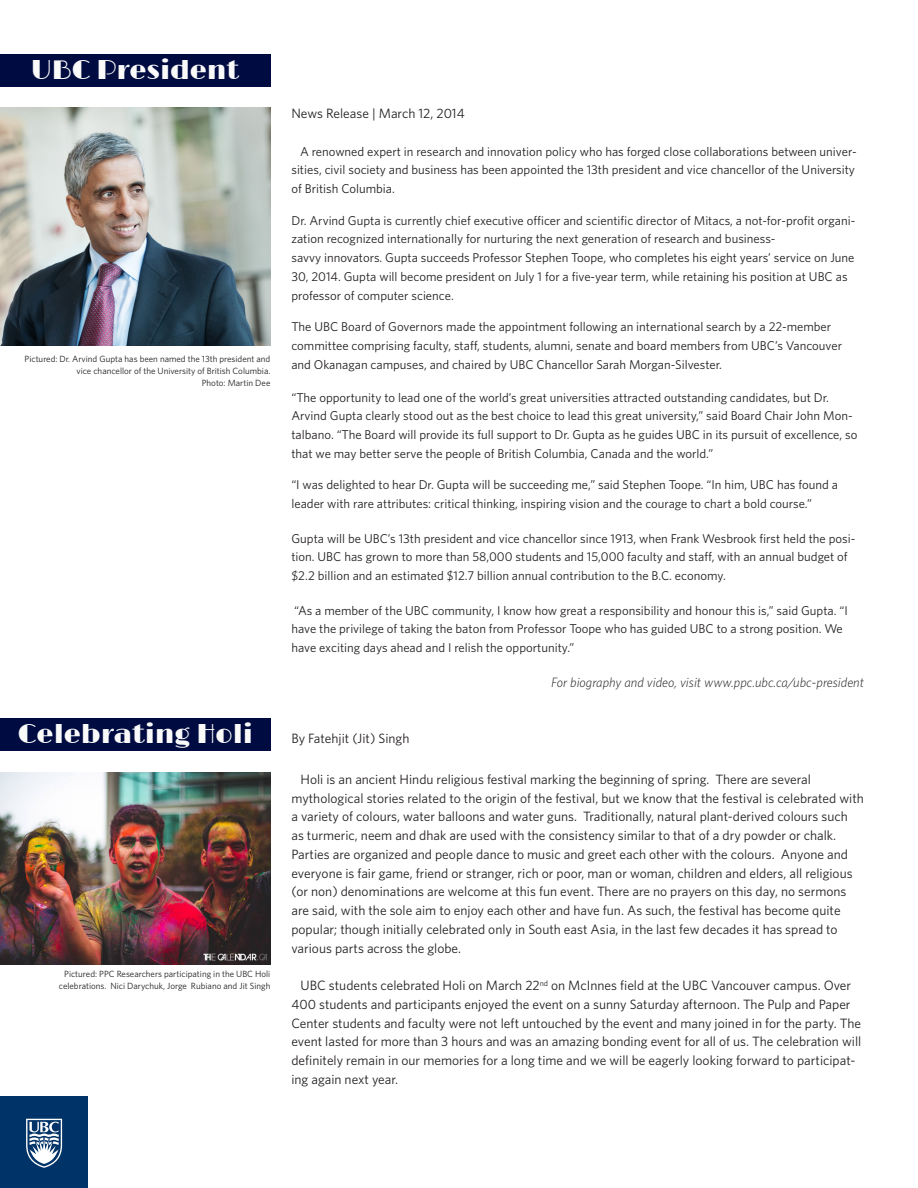
<style>
.page{position:relative;width:918px;height:1188px;background:#fff}
.page>*{position:absolute;margin:0;border:0;box-sizing:border-box;transform-origin:0 0}
.t1{font:27px "Limelight";color:#fafafa}
.t2{font:13.5px/18.8px "Whitney";color:#231f20}
.t3{font:italic 300 13.5px "Whitney";color:#231f20}
.t4{font:12.75px/18.8px "Whitney";color:#231f20}
.t5{font:9px/12px "Whitney";color:#231f20;text-align:right}
</style>
<div class="page">
<div style="left:0;top:1096px;width:87px;height:92px;background:#003367"></div>
<svg style="left:26px;top:1119px;width:36px;height:49px"></svg>
<img style="left:0;top:107px;width:270px;height:239px">
<img style="left:0;top:772px;width:270px;height:192px">
<div style="left:0;top:719px;width:270px;height:32px;background:#000c41"></div>
<div style="left:0;top:54px;width:270px;height:32px;background:#000c41"></div>
<hr style="left:917px;top:54px;width:1px;height:32px;background:#000c41">
<hr style="left:917px;top:578px;width:1px;height:32px;background:#000c41">
<hr style="left:917px;top:962px;width:1px;height:33px;background:#000c41">
<p class="t1" style="left:31px;top:54px;width:210px">UBC President</p>
<p class="t5" style="left:25px;top:352px;width:247px">Pictured: Dr. Arvind Gupta has been named the 13th president and vice chancellor of the University of British Columbia.</p>
<p class="t5" style="left:202px;top:376px;width:70px">Photo: Martin Dee</p>
<p class="t1" style="left:18px;top:719px;width:237px">Celebrating Holi</p>
<p class="t5" style="left:59px;top:967px;width:213px;text-align:center">Pictured: PPC Researchers participating in the UBC Holi celebrations. Nici Darychuk, Jorge Rubiano and Jit Singh</p>
<p class="t2" style="left:291px;top:104px;width:175px">News Release | March 12, 2014</p>
<p class="t4" style="left:291px;top:141px;width:567px;text-indent:9px">A renowned expert in research and innovation policy who has forged close collaborations between univer&shy;sities, civil society and business has been appointed the 13th president and vice chancellor of the University of British Columbia.</p>
<p class="t4" style="left:291px;top:210px;width:565px">Dr. Arvind Gupta is currently chief executive officer and scientific director of Mitacs, a not-for-profit organi&shy;zation recognized internationally for nurturing the next generation of research and business-</p>
<p class="t4" style="left:291px;top:248px;width:565px">savvy innovators. Gupta succeeds Professor Stephen Toope, who completes his eight years’ service on June<br>30, 2014. Gupta will become president on July 1 for a five-year term, while retaining his position at UBC as professor of computer science.</p>
<p class="t4" style="left:291px;top:317px;width:552px">The UBC Board of Governors made the appointment following an international search by a 22-member committee comprising faculty, staff, students, alumni, senate and board members from UBC’s Vancouver and Okanagan campuses, and chaired by UBC Chancellor Sarah Morgan-Silvester.</p>
<p class="t4" style="left:291px;top:387px;width:568px">“The opportunity to lead one of the world’s great universities attracted outstanding candidates, but Dr.<br>Arvind Gupta clearly stood out as the best choice to lead this great university,” said Board Chair John Mon&shy;talbano. “The Board will provide its full support to Dr. Gupta as he guides UBC in its pursuit of excellence, so that we may better serve the people of British Columbia, Canada and the world.”</p>
<p class="t4" style="left:291px;top:475px;width:548px">“I was delighted to hear Dr. Gupta will be succeeding me,” said Stephen Toope. “In him, UBC has found a</p>
<p class="t4" style="left:291px;top:494px;width:522px">leader with rare attributes: critical thinking, inspiring vision and the courage to chart a bold course.”</p>
<p class="t4" style="left:291px;top:528px;width:565px">Gupta will be UBC’s 13th president and vice chancellor since 1913, when Frank Wesbrook first held the posi&shy;tion. UBC has grown to more than 58,000 students and 15,000 faculty and staff, with an annual budget of $2.2 billion and an estimated $12.7 billion annual contribution to the B.C. economy.</p>
<p class="t4" style="left:291px;top:600px;width:558px">“As a member of the UBC community, I know how great a responsibility and honour this is,” said Gupta. “I have the privilege of taking the baton from Professor Toope who has guided UBC to a strong position. We have exciting days ahead and I relish the opportunity.”</p>
<p class="t3" style="left:551px;top:673px;width:314px">For biography and video, visit www.ppc.ubc.ca/ubc-president</p>
<p class="t2" style="left:291px;top:728px;width:120px">By Fatehjit (Jit) Singh</p>
<p class="t2" style="left:301px;top:770px;width:512px">Holi is an ancient Hindu religious festival marking the beginning of spring. There are several</p>
<p class="t2" style="left:291px;top:788px;width:574px">mythological stories related to the origin of the festival, but we know that the festival is celebrated with a variety of colours, water balloons and water guns. Traditionally, natural plant-derived colours such<br>as turmeric, neem and dhak are used with the consistency similar to that of a dry powder or chalk.<br>Parties are organized and people dance to music and greet each other with the colours. Anyone and everyone is fair game, friend or stranger, rich or poor, man or woman, children and elders, all religious (or non) denominations are welcome at this fun event. There are no prayers on this day, no sermons are said, with the sole aim to enjoy each other and have fun. As such, the festival has become quite popular; though initially celebrated only in South east Asia, in the last few decades it has spread to various parts across the globe.</p>
<p class="t2" style="left:291px;top:976px;width:571px;text-indent:9px">UBC students celebrated Holi on March 22<sup>nd</sup> on McInnes field at the UBC Vancouver campus. Over 400 students and participants enjoyed the event on a sunny Saturday afternoon. The Pulp and Paper Center students and faculty were not left untouched by the event and many joined in for the party. The event lasted for more than 3 hours and was an amazing bonding event for all of us. The celebration will definitely remain in our memories for a long time and we will be eagerly looking forward to participat&shy;ing again next year.</p>
</div>
